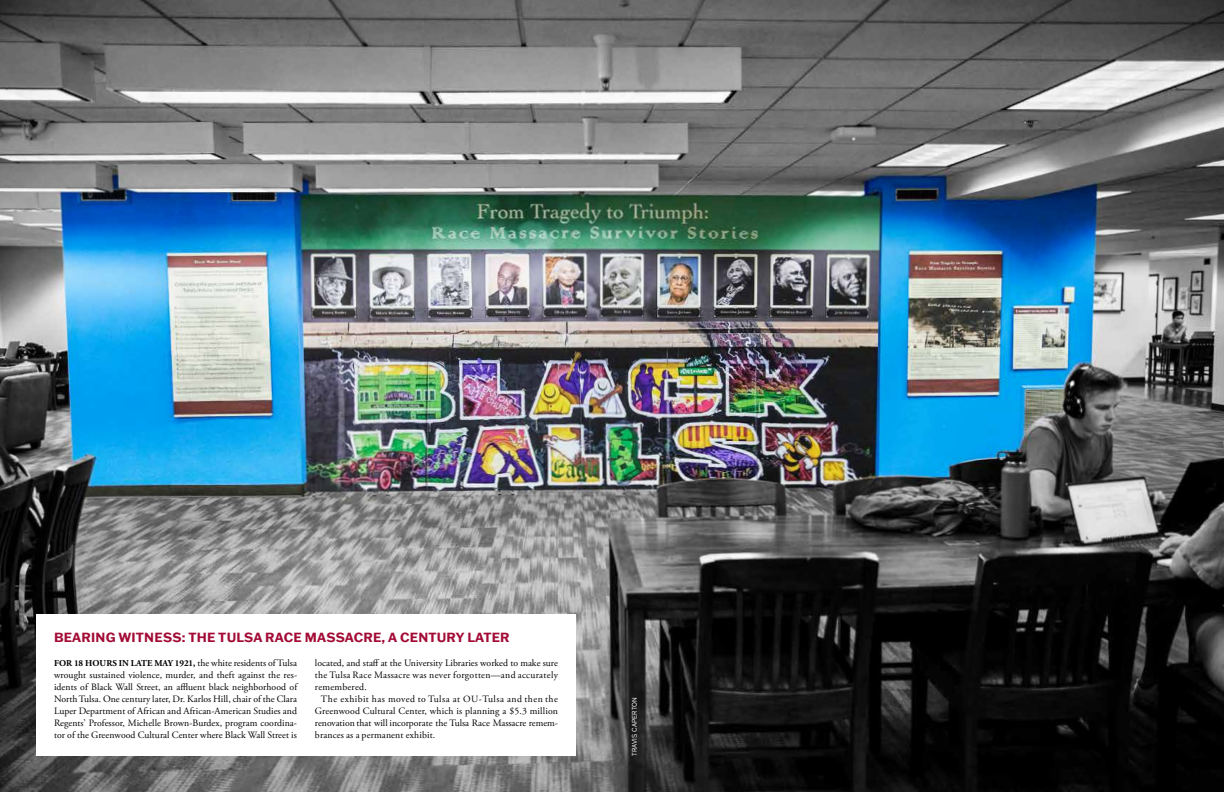
<style>
.page{position:relative;width:1224px;height:792px;background:#fff}
.page>*{position:absolute;margin:0;border:0;box-sizing:border-box;transform-origin:0 0}
.t1{font:700 13px "Franklin Gothic ATF";letter-spacing:.015em;color:#a30b35}
.t2{font:9.8px/12px "Adobe Garamond Pro";letter-spacing:.015em;color:#000;text-align:justify}
.t3{font:700 9px "Adobe Garamond Pro";letter-spacing:.01em;color:#000}
.t4{font:6.6px "Franklin Gothic ATF";letter-spacing:.02em;color:#fff;scale:.91 1}
.s1{font-weight:400;font-size:9.8px}
.s2{font-size:9.5px}
</style>
<div class="page">
<img style="left:0;top:0;width:1224px;height:792px">
<div style="left:36px;top:615px;width:540px;height:125px;background:#fff"></div>
<div style="left:36px;top:659px;width:540px;height:97px;background:#fff"></div>
<h1 class="t1" style="left:54px;top:628px;width:457px">BEARING WITNESS: THE TULSA RACE MASSACRE, A CENTURY LATER</h1>
<p class="t3" style="left:54px;top:658px;width:244px">FOR 18 HOURS IN LATE MAY 1921, <span class="s1">the white residents of Tulsa</span></p>
<p class="t2" style="left:54px;top:669px;width:245px">wrought sustained violence, murder, and theft against the res&shy;idents of Black Wall Street, an affluent black neighborhood of North Tulsa. One century later, Dr. Karlos Hill, chair of the Clara Luper Department of African and African-American Studies and Regents’ Professor, Michelle Brown-Burdex, program coordina&shy;tor of the Greenwood Cultural Center where Black Wall Street is</p>
<p class="t2" style="left:315px;top:657px;width:245px">located, and staff at the University Libraries worked to make sure the Tulsa Race Massacre was never forgotten—and accurately remembered.</p>
<p class="t2" style="left:315px;top:693px;width:245px;text-indent:6px">The exhibit has moved to Tulsa at <span class="s2">OU</span>-Tulsa and then the Greenwood Cultural Center, which is planning a $5.3 million renovation that will incorporate the Tulsa Race Massacre remem&shy;brances as a permanent exhibit.</p>
<p class="t4" style="left:630px;top:756px;width:66px;rotate:-90deg">TRAVIS CAPERTON</p>
</div>
